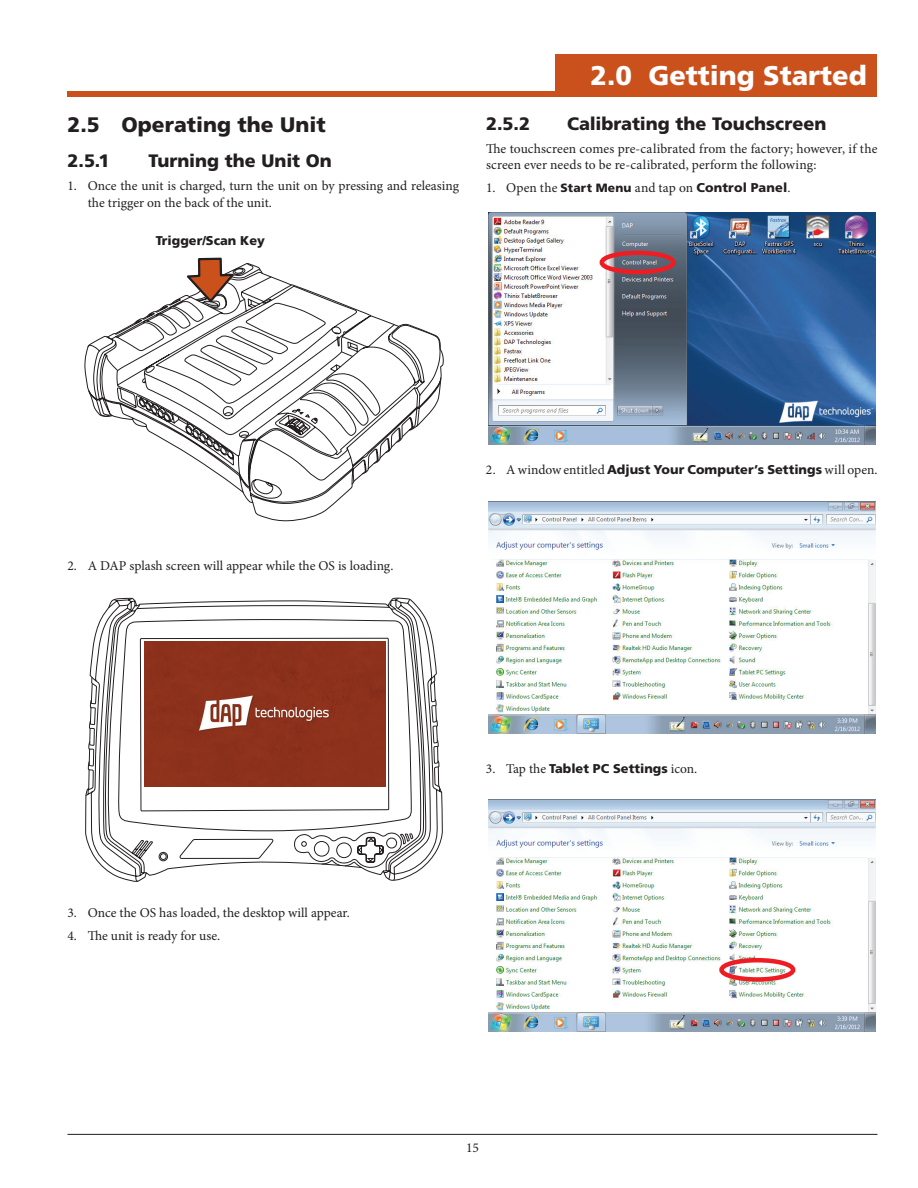
<style>
.page{position:relative;width:918px;height:1188px;background:#fff}
.page>*{position:absolute;margin:0;border:0;box-sizing:border-box;transform-origin:0 0}
.t1{font:900 27px "Frutiger LT Std";color:#fff}
.t2{font:900 21px "Frutiger LT Std";color:#231f20}
.t3{font:900 18px "Frutiger LT Std";color:#231f20}
.t4{font:13.5px/16.2px "Minion Pro";color:#231f20}
.t5{font:900 12.75px "Frutiger LT Std";color:#231f20}
.s1{font-family:"Frutiger LT Std";font-weight:900;font-size:12px}
.s2{font-family:"Frutiger LT Std";font-weight:900;font-size:12.75px}
.s3{font-family:"Minion Pro";font-weight:400;font-size:13.5px}
</style>
<div class="page">
<hr style="left:68px;top:1134px;width:810px;height:1px;background:#231f20">
<div style="left:68px;top:54px;width:810px;height:42px;background:#cb511c"></div>
<div style="left:60px;top:50px;width:495px;height:41px;background:#fff"></div>
<svg style="left:88px;top:272px;width:353px;height:233px"></svg>
<svg style="left:117px;top:286px;width:298px;height:180px"></svg>
<svg style="left:341px;top:351px;width:12px;height:6px"></svg>
<svg style="left:111px;top:258px;width:150px;height:128px"></svg>
<svg style="left:86px;top:598px;width:356px;height:284px"></svg>
<div style="left:144px;top:642px;width:242px;height:145px;background:#8d311c"></div>
<img style="left:488px;top:212px;width:387px;height:232px">
<img style="left:488px;top:501px;width:387px;height:232px">
<img style="left:488px;top:799px;width:387px;height:232px">
<div style="left:719px;top:958px;width:76px;height:24px;border:4px solid #ee1d23;border-radius:50%"></div>
<div style="left:600px;top:251px;width:76px;height:23px;border:4px solid #ee1d23;border-radius:50%"></div>
<h2 class="t2" style="left:68px;top:112px;width:260px">2.5 Operating the Unit</h2>
<h3 class="t3" style="left:68px;top:150px;width:44px">2.5.1</h3>
<h3 class="t3" style="left:148px;top:150px;width:185px">Turning the Unit On</h3>
<p class="t4" style="left:88px;top:178px;width:373px;text-indent:-20px">1. Once the unit is charged, turn the unit on by pressing and releasing the trigger on the back of the unit.</p>
<p class="t5" style="left:156px;top:233px;width:111px">Trigger/Scan Key</p>
<h1 class="t1" style="left:591px;top:59px;width:278px">2.0 Getting Started</h1>
<h3 class="t3" style="left:486px;top:113px;width:46px">2.5.2</h3>
<h3 class="t3" style="left:567px;top:113px;width:261px">Calibrating the Touchscreen</h3>
<p class="t4" style="left:486px;top:141px;width:393px">The touchscreen comes pre-calibrated from the factory; however, if the screen ever needs to be re-calibrated, perform the following:</p>
<p class="t4" style="left:486px;top:180px;width:306px">1. Open the <span class="s1">Start Menu</span> and tap on <span class="s2">Control Panel</span>.</p>
<p class="t4" style="left:68px;top:557px;width:327px">2. A DAP splash screen will appear while the OS is loading.</p>
<p class="t4" style="left:68px;top:904px;width:284px">3. Once the OS has loaded, the desktop will appear.</p>
<p class="t4" style="left:68px;top:927px;width:154px">4. The unit is ready for use.</p>
<p class="t5" style="left:486px;top:462px;width:393px"><span class="s3">2. A window entitled</span> Adjust Your Computer’s Settings <span class="s3">will open.</span></p>
<p class="t5" style="left:486px;top:761px;width:213px"><span class="s3">3. Tap the</span> Tablet PC Settings <span class="s3">icon.</span></p>
<p class="t4" style="left:466px;top:1140px;width:14px">15</p>
</div>
